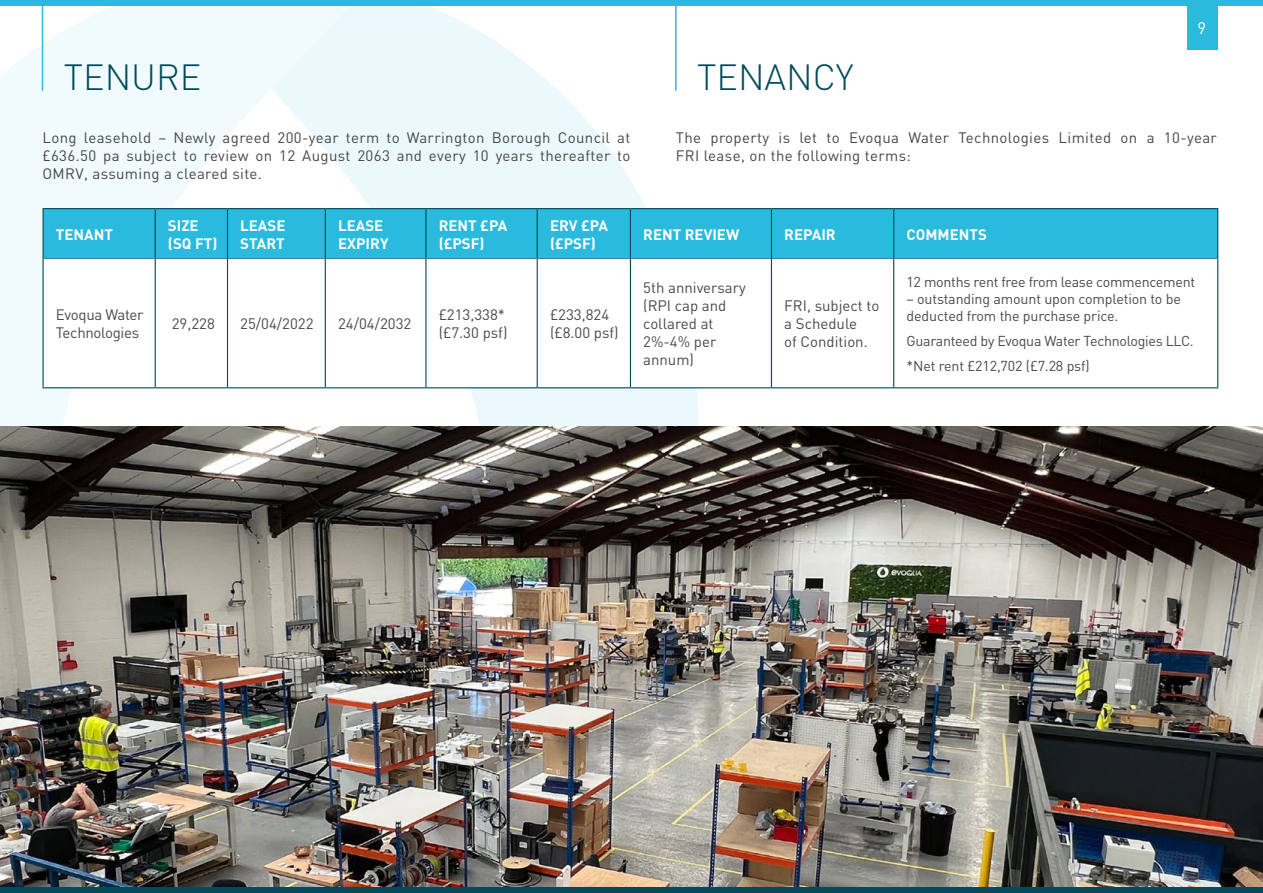
<style>
.page{position:relative;width:1263px;height:893px;background:#fff}
.page>*{position:absolute;margin:0;border:0;box-sizing:border-box;transform-origin:0 0}
.t1{font:300 36px "DIN";color:#004a59}
.t2{font:16.5px "DIN";color:#fff}
.t3{font:15px/18px "DIN";letter-spacing:.025em;color:#474746;text-align:justify}
.t4{font:15px/18px "DIN";color:#4a4a49}
.t5{font:700 15px/18px "DIN";color:#fff}
.t6{font:15px/18px "DIN";letter-spacing:-.02em;color:#4a4a49}
.t7{font:14.25px/17.1px "DIN";letter-spacing:-.02em;color:#4a4a49}
</style>
<div class="page">
<svg style="left:0;top:6px;width:59px;height:420px;fill:#f1fafc"></svg>
<svg style="left:59px;top:6px;width:639px;height:420px;fill:#f1fafc"></svg>
<img style="left:0;top:426px;width:1262px;height:461px">
<hr style="left:42px;top:0;width:1px;height:91px;background:#29bade">
<div style="left:44px;top:209px;width:1173px;height:49px;background:#29bade"></div>
<svg style="left:44px;top:259px;width:1173px;height:128px"></svg>
<hr style="left:44px;top:258px;width:111px;height:1px;background:#4d808b">
<hr style="left:156px;top:258px;width:71px;height:1px;background:#4d808b">
<hr style="left:228px;top:258px;width:97px;height:1px;background:#4d808b">
<hr style="left:326px;top:258px;width:99px;height:1px;background:#4d808b">
<hr style="left:426px;top:258px;width:111px;height:1px;background:#4d808b">
<hr style="left:538px;top:258px;width:92px;height:1px;background:#4d808b">
<hr style="left:631px;top:258px;width:140px;height:1px;background:#4d808b">
<hr style="left:772px;top:258px;width:121px;height:1px;background:#4d808b">
<hr style="left:894px;top:258px;width:323px;height:1px;background:#4d808b">
<hr style="left:43px;top:208px;width:112px;height:1px;background:#004a59">
<hr style="left:43px;top:209px;width:1px;height:50px;background:#004a59">
<hr style="left:155px;top:208px;width:72px;height:1px;background:#004a59">
<hr style="left:155px;top:209px;width:1px;height:50px;background:#004a59">
<hr style="left:227px;top:208px;width:98px;height:1px;background:#004a59">
<hr style="left:227px;top:209px;width:1px;height:50px;background:#004a59">
<hr style="left:325px;top:208px;width:101px;height:1px;background:#004a59">
<hr style="left:325px;top:209px;width:1px;height:50px;background:#004a59">
<hr style="left:426px;top:208px;width:111px;height:1px;background:#004a59">
<hr style="left:425px;top:209px;width:1px;height:50px;background:#004a59">
<hr style="left:537px;top:208px;width:93px;height:1px;background:#004a59">
<hr style="left:537px;top:209px;width:1px;height:50px;background:#004a59">
<hr style="left:630px;top:208px;width:141px;height:1px;background:#004a59">
<hr style="left:630px;top:209px;width:1px;height:50px;background:#004a59">
<hr style="left:771px;top:208px;width:123px;height:1px;background:#004a59">
<hr style="left:771px;top:209px;width:1px;height:50px;background:#004a59">
<hr style="left:894px;top:208px;width:324px;height:1px;background:#004a59">
<hr style="left:893px;top:209px;width:1px;height:50px;background:#004a59">
<hr style="left:1217px;top:209px;width:1px;height:50px;background:#004a59">
<hr style="left:43px;top:259px;width:1px;height:128px;background:#004a59">
<hr style="left:155px;top:259px;width:1px;height:128px;background:#004a59">
<hr style="left:227px;top:259px;width:1px;height:128px;background:#004a59">
<hr style="left:325px;top:259px;width:1px;height:128px;background:#004a59">
<hr style="left:425px;top:259px;width:1px;height:128px;background:#004a59">
<hr style="left:537px;top:259px;width:1px;height:128px;background:#004a59">
<hr style="left:630px;top:259px;width:1px;height:128px;background:#004a59">
<hr style="left:771px;top:259px;width:1px;height:128px;background:#004a59">
<hr style="left:893px;top:259px;width:1px;height:128px;background:#004a59">
<hr style="left:1217px;top:259px;width:1px;height:128px;background:#004a59">
<hr style="left:43px;top:387px;width:112px;height:1px;background:#004a59">
<hr style="left:155px;top:387px;width:72px;height:1px;background:#004a59">
<hr style="left:227px;top:387px;width:98px;height:1px;background:#004a59">
<hr style="left:325px;top:387px;width:101px;height:1px;background:#004a59">
<hr style="left:426px;top:387px;width:111px;height:1px;background:#004a59">
<hr style="left:537px;top:387px;width:93px;height:1px;background:#004a59">
<hr style="left:630px;top:387px;width:141px;height:1px;background:#004a59">
<hr style="left:771px;top:387px;width:123px;height:1px;background:#004a59">
<hr style="left:894px;top:387px;width:324px;height:1px;background:#004a59">
<div style="left:0;top:0;width:1263px;height:6px;background:#29bade"></div>
<div style="left:0;top:887px;width:1263px;height:6px;background:#004a59"></div>
<hr style="left:675px;top:0;width:1px;height:91px;background:#29bade">
<div style="left:1188px;top:3px;width:30px;height:46px;background:#29bade"></div>
<h1 class="t1" style="left:64px;top:55px;width:139px">TENURE</h1>
<p class="t3" style="left:43px;top:128px;width:589px">Long leasehold – Newly agreed 200-year term to Warrington Borough Council at £636.50 pa subject to review on 12 August 2063 and every 10 years thereafter to OMRV, assuming a cleared site.</p>
<h1 class="t1" style="left:697px;top:55px;width:158px">TENANCY</h1>
<p class="t2" style="left:1197px;top:17px;width:10px">9</p>
<p class="t3" style="left:676px;top:128px;width:543px">The property is let to Evoqua Water Technologies Limited on a 10-year<br>FRI lease, on the following terms:</p>
<p class="t5" style="left:56px;top:225px;width:59px">TENANT</p>
<p class="t5" style="left:168px;top:216px;width:51px">SIZE (SQ FT)</p>
<p class="t5" style="left:240px;top:216px;width:47px">LEASE<br>START</p>
<p class="t5" style="left:338px;top:216px;width:52px">LEASE<br>EXPIRY</p>
<p class="t5" style="left:439px;top:216px;width:70px">RENT £PA (£PSF)</p>
<p class="t5" style="left:550px;top:216px;width:60px">ERV £PA (£PSF)</p>
<p class="t5" style="left:643px;top:225px;width:98px">RENT REVIEW</p>
<p class="t5" style="left:784px;top:225px;width:53px">REPAIR</p>
<p class="t5" style="left:906px;top:225px;width:82px">COMMENTS</p>
<p class="t6" style="left:56px;top:306px;width:89px">Evoqua Water<br>Technologies</p>
<p class="t4" style="left:172px;top:315px;width:45px">29,228</p>
<p class="t4" style="left:240px;top:315px;width:75px">25/04/2022</p>
<p class="t4" style="left:338px;top:315px;width:75px">24/04/2032</p>
<p class="t4" style="left:439px;top:306px;width:70px">£213,338* (£7.30 psf)</p>
<p class="t4" style="left:550px;top:306px;width:70px">£233,824 (£8.00 psf)</p>
<p class="t4" style="left:643px;top:279px;width:104px">5th anniversary (RPI cap and collared at<br>2%-4% per annum)</p>
<p class="t4" style="left:784px;top:297px;width:97px">FRI, subject to a Schedule<br>of Condition.</p>
<p class="t7" style="left:906px;top:273px;width:290px">12 months rent free from lease commencement</p>
<p class="t7" style="left:906px;top:290px;width:276px">– outstanding amount upon completion to be deducted from the purchase price.</p>
<p class="t7" style="left:906px;top:328px;width:289px;line-height:24.6px">Guaranteed by Evoqua Water Technologies LLC. *Net rent £212,702 (£7.28 psf)</p>
</div>
